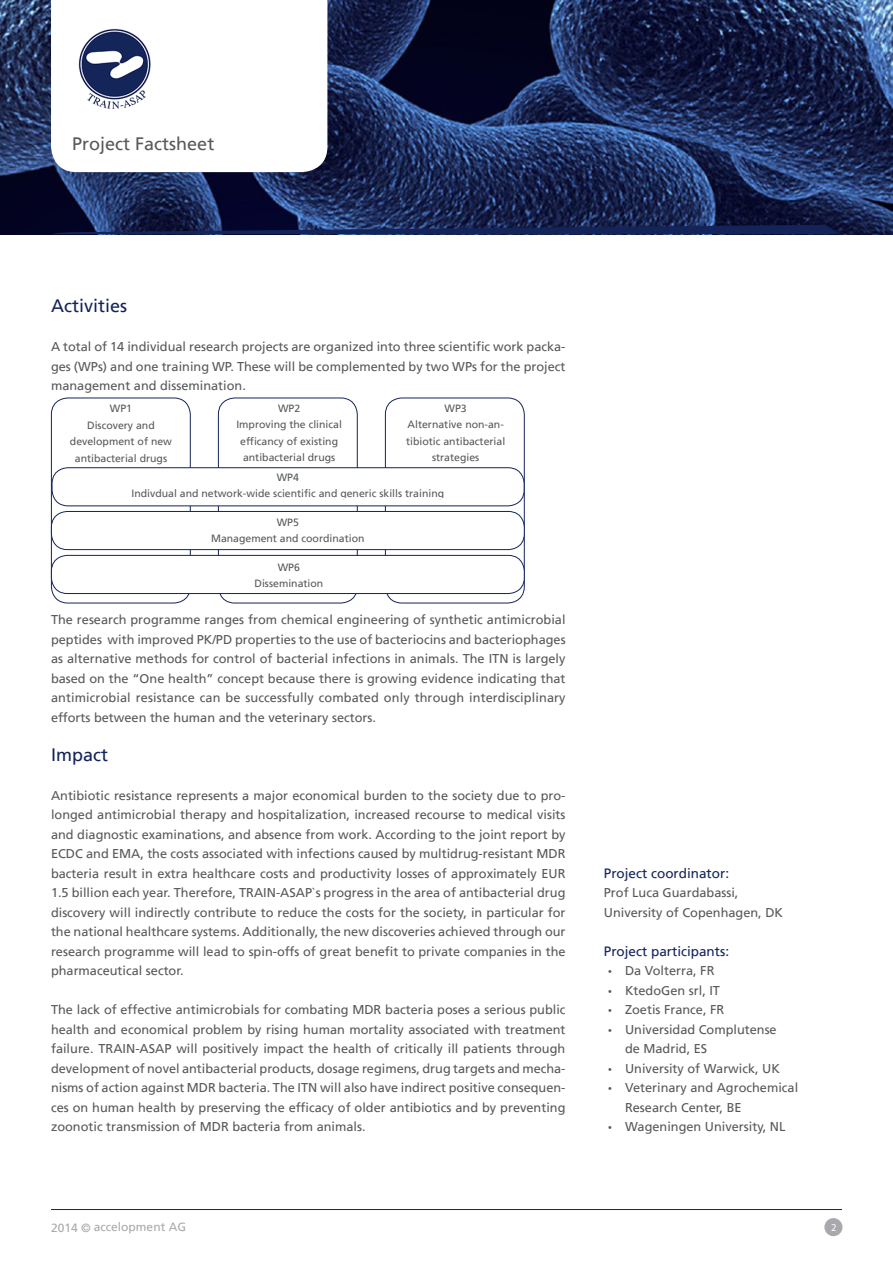
<style>
.page{position:relative;width:893px;height:1263px;background:#fff}
.page>*{position:absolute;margin:0;border:0;box-sizing:border-box;transform-origin:0 0}
.ACC__Headline_Copyte{font:18px "Frutiger LT";color:#13245a}
.t1{font:18px "Frutiger LT";color:#57585a}
.ACC__Sidebar__Copyte{font:13.5px "Frutiger LT";color:#13245a}
.ACC__Sidebar__Headli{font:13.5px "Frutiger LT";color:#13245a}
.ACC__Copytext__9pt_D{font:12.75px/19.5px "Frutiger LT";color:#57585a;text-align:justify}
.ACC__Sidebar__Copyte-2{font:12.75px "Frutiger LT";color:#57585a}
.t2{font:12px "Frutiger LT";color:#a8a9ad}
.t3{font:10.5px/16.5px "Frutiger LT";color:#57585a;text-align:center}
.t4{font:10.5px "Myriad Pro";color:#fff}
.s1{font-family:"Myriad Pro";font-size:13.5px}
</style>
<div class="page">
<hr style="left:51px;top:1209px;width:791px;height:1px;background:#13245a">
<div style="left:824px;top:1218px;width:18px;height:18px;background:#a8a9ad;border-radius:50%"></div>
<div style="left:218px;top:398px;width:140px;height:205px;border:1px solid #13245a;border-radius:17px"></div>
<div style="left:51px;top:398px;width:140px;height:205px;border:1px solid #13245a;border-radius:17px"></div>
<div style="left:385px;top:398px;width:140px;height:205px;border:1px solid #13245a;border-radius:17px"></div>
<div style="left:51px;top:555px;width:473px;height:38px;background:#fff;border-radius:16px"></div>
<div style="left:51px;top:555px;width:474px;height:39px;border:1px solid #13245a;border-radius:16px"></div>
<div style="left:52px;top:468px;width:472px;height:38px;background:#fff;border-radius:16px"></div>
<div style="left:52px;top:467px;width:472px;height:39px;border:1px solid #13245a;border-radius:16px"></div>
<div style="left:51px;top:511px;width:473px;height:39px;background:#fff;border-radius:16px"></div>
<div style="left:51px;top:511px;width:474px;height:39px;border:1px solid #13245a;border-radius:16px"></div>
<img style="left:0;top:0;width:893px;height:234px">
<svg style="left:51px;top:0;width:276px;height:172px"></svg>
<svg style="left:49px;top:225px;width:791px;height:9px;background:#142355"></svg>
<img style="left:72px;top:21px;width:83px;height:94px">
<h1 class="t1" style="left:72px;top:133px;width:144px">Project Factsheet</h1>
<p class="ACC__Headline_Copyte" style="left:51px;top:295px;width:78px">Activities</p>
<p class="ACC__Copytext__9pt_D" style="left:51px;top:337px;width:516px">A total of 14 individual research projects are organized into three scientific work packa&shy;ges (WPs) and one training WP. These will be complemented by two WPs for the project management and dissemination.</p>
<p class="t3" style="left:236px;top:400px;width:107px">WP2<br>Improving the clinical efficancy of existing antibacterial drugs</p>
<p class="t3" style="left:70px;top:400px;width:104px">WP1<br>Discovery and development of new antibacterial drugs</p>
<p class="t3" style="left:406px;top:400px;width:101px">WP3<br>Alternative non-an&shy;tibiotic antibacterial strategies</p>
<p class="t3" style="left:131px;top:469px;width:314px">WP4<br>Indivdual and network-wide scientific and generic skills training</p>
<p class="t3" style="left:211px;top:514px;width:155px">WP5<br>Management and coordination</p>
<p class="t3" style="left:254px;top:559px;width:70px">WP6<br>Dissemination</p>
<p class="ACC__Copytext__9pt_D" style="left:51px;top:610px;width:516px">The research programme ranges from chemical engineering of synthetic antimicrobial peptides with improved PK/PD properties to the use of bacteriocins and bacteriophages as alternative methods for control of bacterial infections in animals. The ITN is largely based on the “One health” concept because there is growing evidence indicating that antimicrobial resistance can be successfully combated only through interdisciplinary efforts between the human and the veterinary sectors.</p>
<p class="ACC__Headline_Copyte" style="left:51px;top:744px;width:59px">Impact</p>
<p class="ACC__Copytext__9pt_D" style="left:51px;top:785px;width:516px">Antibiotic resistance represents a major economical burden to the society due to pro&shy;longed antimicrobial therapy and hospitalization, increased recourse to medical visits and diagnostic examinations, and absence from work. According to the joint report by ECDC and EMA, the costs associated with infections caused by multidrug-resistant MDR bacteria result in extra healthcare costs and productivity losses of approximately EUR 1.5 billion each year. Therefore, TRAIN-ASAP`s progress in the area of antibacterial drug discovery will indirectly contribute to reduce the costs for the society, in particular for the national healthcare systems. Additionally, the new discoveries achieved through our research programme will lead to spin-offs of great benefit to private companies in the pharmaceutical sector.</p>
<p class="ACC__Copytext__9pt_D" style="left:51px;top:1000px;width:516px">The lack of effective antimicrobials for combating MDR bacteria poses a serious public health and economical problem by rising human mortality associated with treatment failure. TRAIN-ASAP will positively impact the health of critically ill patients through development of novel antibacterial products, dosage regimens, drug targets and mecha&shy;nisms of action against MDR bacteria. The ITN will also have indirect positive consequen&shy;ces on human health by preserving the efficacy of older antibiotics and by preventing zoonotic transmission of MDR bacteria from animals.</p>
<p class="ACC__Sidebar__Headli" style="left:604px;top:865px;width:127px">Project coordinator:</p>
<p class="ACC__Sidebar__Copyte-2" style="left:604px;top:885px;width:136px">Prof Luca Guardabassi,</p>
<p class="ACC__Sidebar__Copyte-2" style="left:604px;top:905px;width:181px">University of Copenhagen, DK</p>
<p class="ACC__Sidebar__Copyte" style="left:604px;top:943px;width:127px">Project participants:</p>
<p class="ACC__Copytext__9pt_D" style="left:608px;top:961px;width:108px"><span class="s1">•</span> Da Volterra, FR</p>
<p class="ACC__Copytext__9pt_D" style="left:608px;top:980px;width:113px"><span class="s1">•</span> KtedoGen srl, IT</p>
<p class="ACC__Copytext__9pt_D" style="left:608px;top:1000px;width:118px"><span class="s1">•</span> Zoetis France, FR</p>
<p class="ACC__Copytext__9pt_D" style="left:625px;top:1019px;width:153px;text-indent:-17px"><span class="s1">•</span> Universidad Complutense de Madrid, ES</p>
<p class="ACC__Copytext__9pt_D" style="left:608px;top:1058px;width:173px"><span class="s1">•</span> University of Warwick, UK</p>
<p class="ACC__Copytext__9pt_D" style="left:625px;top:1078px;width:175px;text-indent:-17px"><span class="s1">•</span> Veterinary and Agrochemical<br>Research Center, BE</p>
<p class="ACC__Copytext__9pt_D" style="left:608px;top:1117px;width:179px"><span class="s1">•</span> Wageningen University, NL</p>
<p class="t2" style="left:51px;top:1220px;width:136px">2014 © accelopment AG</p>
<p class="t4" style="left:831px;top:1220px;width:7px">2</p>
</div>
